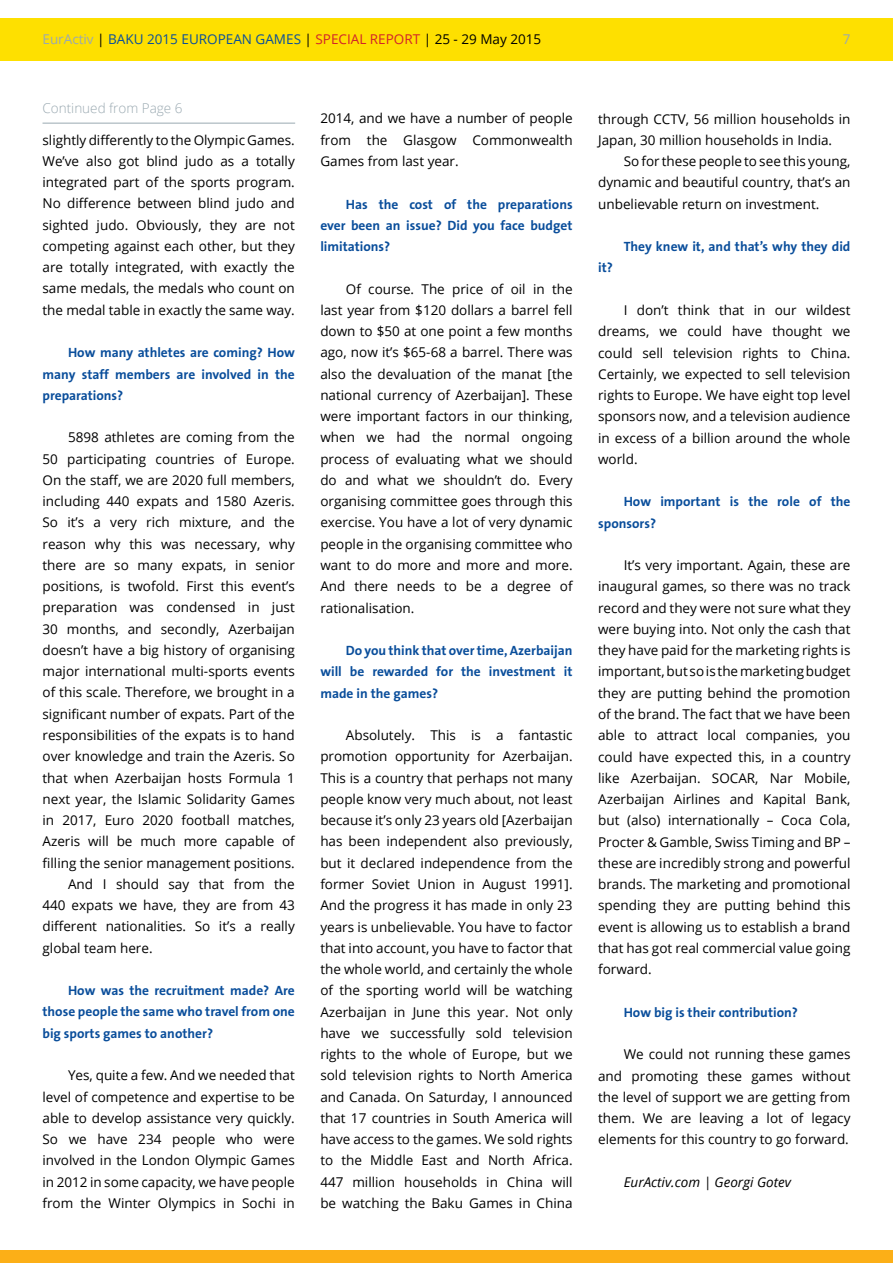
<style>
.page{position:relative;width:893px;height:1263px;background:#fff}
.page>*{position:absolute;margin:0;border:0;box-sizing:border-box;transform-origin:0 0}
.t1{font:13.5px/21.3px "Open Sans";color:#000;text-align:justify}
.t2{font:700 13.5px/21.3px "The Sans B7";color:#0a4e9b;text-align:justify}
.t3{font:13.5px "Open Sans";color:#0a4e9b}
.t4{font:italic 13.5px "Open Sans";color:#000}
.t5{font:300 13.5px "Open Sans";color:#9aa9b1}
.t6{font:13.5px "Open Sans";color:#9aa9b1}
.s1{color:#9aa9b1}
.s2{color:#000}
.s3{color:#d2232a}
</style>
<div class="page">
<div style="left:0;top:18px;width:893px;height:42px;background:#fee000"></div>
<div style="left:0;top:1250px;width:893px;height:13px;background:#fcaf17"></div>
<hr style="left:43px;top:123px;width:252px;height:1px;background:#9aa9b1">
<p class="t3" style="left:43px;top:30px;width:500px"><span class="s1">EurActiv</span> <span class="s2">|</span> BAKU 2015 EUROPEAN GAMES <span class="s2">|</span> <span class="s3">SPECIAL REPORT</span> <span class="s2">| 25 - 29 May 2015</span></p>
<p class="t6" style="left:843px;top:30px;width:9px">7</p>
<p class="t5" style="left:43px;top:99px;width:142px">Continued from Page 6</p>
<p class="t1" style="left:43px;top:129px;width:254px">slightly differently to the Olympic Games.<br>We’ve also got blind judo as a totally integrated part of the sports program.<br>No difference between blind judo and sighted judo. Obviously, they are not competing against each other, but they are totally integrated, with exactly the same medals, the medals who count on the medal table in exactly the same way.</p>
<p class="t2" style="left:43px;top:342px;width:254px;text-indent:26px">How many athletes are coming? How many staff members are involved in the preparations?</p>
<p class="t1" style="left:68px;top:426px;width:228px">5898 athletes are coming from the</p>
<p class="t1" style="left:43px;top:448px;width:254px">50 participating countries of Europe.</p>
<p class="t1" style="left:43px;top:469px;width:254px">On the staff, we are 2020 full members,</p>
<p class="t1" style="left:43px;top:490px;width:254px">including 440 expats and 1580 Azeris.</p>
<p class="t1" style="left:43px;top:511px;width:254px">So it’s a very rich mixture, and the</p>
<p class="t1" style="left:43px;top:533px;width:254px">reason why this was necessary, why</p>
<p class="t1" style="left:43px;top:554px;width:254px">there are so many expats, in senior</p>
<p class="t1" style="left:43px;top:575px;width:254px">positions, is twofold. First this event’s</p>
<p class="t1" style="left:43px;top:596px;width:254px">preparation was condensed in just</p>
<p class="t1" style="left:43px;top:618px;width:254px">30 months, and secondly, Azerbaijan</p>
<p class="t1" style="left:43px;top:639px;width:254px">doesn’t have a big history of organising</p>
<p class="t1" style="left:43px;top:660px;width:254px">major international multi-sports events</p>
<p class="t1" style="left:43px;top:681px;width:254px">of this scale. Therefore, we brought in a</p>
<p class="t1" style="left:43px;top:703px;width:254px">significant number of expats. Part of the</p>
<p class="t1" style="left:43px;top:724px;width:254px">responsibilities of the expats is to hand</p>
<p class="t1" style="left:43px;top:745px;width:254px">over knowledge and train the Azeris. So</p>
<p class="t1" style="left:43px;top:767px;width:254px">that when Azerbaijan hosts Formula 1</p>
<p class="t1" style="left:43px;top:788px;width:254px">next year, the Islamic Solidarity Games</p>
<p class="t1" style="left:43px;top:809px;width:254px">in 2017, Euro 2020 football matches,</p>
<p class="t1" style="left:43px;top:830px;width:254px">Azeris will be much more capable of</p>
<p class="t1" style="left:43px;top:852px;width:254px">filling the senior management positions.</p>
<p class="t1" style="left:68px;top:873px;width:228px">And I should say that from the</p>
<p class="t1" style="left:43px;top:894px;width:254px">440 expats we have, they are from 43</p>
<p class="t1" style="left:43px;top:915px;width:254px">different nationalities. So it’s a really</p>
<p class="t1" style="left:43px;top:937px;width:112px">global team here.</p>
<p class="t2" style="left:43px;top:980px;width:254px;text-indent:26px">How was the recruitment made? Are those people the same who travel from one big sports games to another?</p>
<p class="t1" style="left:43px;top:1064px;width:254px;text-indent:26px">Yes, quite a few. And we needed that level of competence and expertise to be able to develop assistance very quickly.<br>So we have 234 people who were involved in the London Olympic Games in 2012 in some capacity, we have people from the Winter Olympics in Sochi in</p>
<p class="t1" style="left:320px;top:108px;width:254px">2014, and we have a number of people from the Glasgow Commonwealth Games from last year.</p>
<p class="t2" style="left:320px;top:194px;width:254px;text-indent:26px">Has the cost of the preparations ever been an issue? Did you face budget limitations?</p>
<p class="t1" style="left:320px;top:278px;width:254px;text-indent:26px">Of course. The price of oil in the last year from $120 dollars a barrel fell down to $50 at one point a few months ago, now it’s $65-68 a barrel. There was also the devaluation of the manat [the national currency of Azerbaijan]. These were important factors in our thinking, when we had the normal ongoing process of evaluating what we should do and what we shouldn’t do. Every organising committee goes through this exercise. You have a lot of very dynamic people in the organising committee who want to do more and more and more.<br>And there needs to be a degree of rationalisation.</p>
<p class="t2" style="left:320px;top:640px;width:254px;text-indent:26px">Do you think that over time, Azerbaijan will be rewarded for the investment it made in the games?</p>
<p class="t1" style="left:320px;top:724px;width:254px;text-indent:26px">Absolutely. This is a fantastic promotion opportunity for Azerbaijan.<br>This is a country that perhaps not many people know very much about, not least because it’s only 23 years old [Azerbaijan has been independent also previously, but it declared independence from the former Soviet Union in August 1991].<br>And the progress it has made in only 23 years is unbelievable. You have to factor that into account, you have to factor that the whole world, and certainly the whole of the sporting world will be watching Azerbaijan in June this year. Not only have we successfully sold television rights to the whole of Europe, but we sold television rights to North America and Canada. On Saturday, I announced that 17 countries in South America will have access to the games. We sold rights to the Middle East and North Africa.<br>447 million households in China will be watching the Baku Games in China</p>
<p class="t1" style="left:598px;top:108px;width:254px">through CCTV, 56 million households in<br>Japan, 30 million households in India.</p>
<p class="t1" style="left:598px;top:150px;width:254px;text-indent:26px">So for these people to see this young, dynamic and beautiful country, that’s an unbelievable return on investment.</p>
<p class="t2" style="left:624px;top:236px;width:228px">They knew it, and that’s why they did</p>
<p class="t2" style="left:598px;top:258px;width:16px">it?</p>
<p class="t1" style="left:598px;top:299px;width:254px;text-indent:26px">I don’t think that in our wildest dreams, we could have thought we could sell television rights to China.<br>Certainly, we expected to sell television rights to Europe. We have eight top level sponsors now, and a television audience in excess of a billion around the whole world.</p>
<p class="t2" style="left:598px;top:491px;width:254px;text-indent:26px">How important is the role of the sponsors?</p>
<p class="t1" style="left:598px;top:554px;width:254px;text-indent:26px">It’s very important. Again, these are inaugural games, so there was no track record and they were not sure what they were buying into. Not only the cash that they have paid for the marketing rights is important, but so is the marketing budget they are putting behind the promotion of the brand. The fact that we have been able to attract local companies, you could have expected this, in a country like Azerbaijan. SOCAR, Nar Mobile, Azerbaijan Airlines and Kapital Bank, but (also) internationally – Coca Cola, Procter &amp; Gamble, Swiss Timing and BP – these are incredibly strong and powerful brands. The marketing and promotional spending they are putting behind this event is allowing us to establish a brand that has got real commercial value going forward.</p>
<p class="t2" style="left:624px;top:1002px;width:176px">How big is their contribution?</p>
<p class="t1" style="left:598px;top:1043px;width:254px;text-indent:26px">We could not running these games and promoting these games without the level of support we are getting from them. We are leaving a lot of legacy elements for this country to go forward.</p>
<p class="t4" style="left:624px;top:1173px;width:169px">EurActiv.com | Georgi Gotev</p>
</div>
